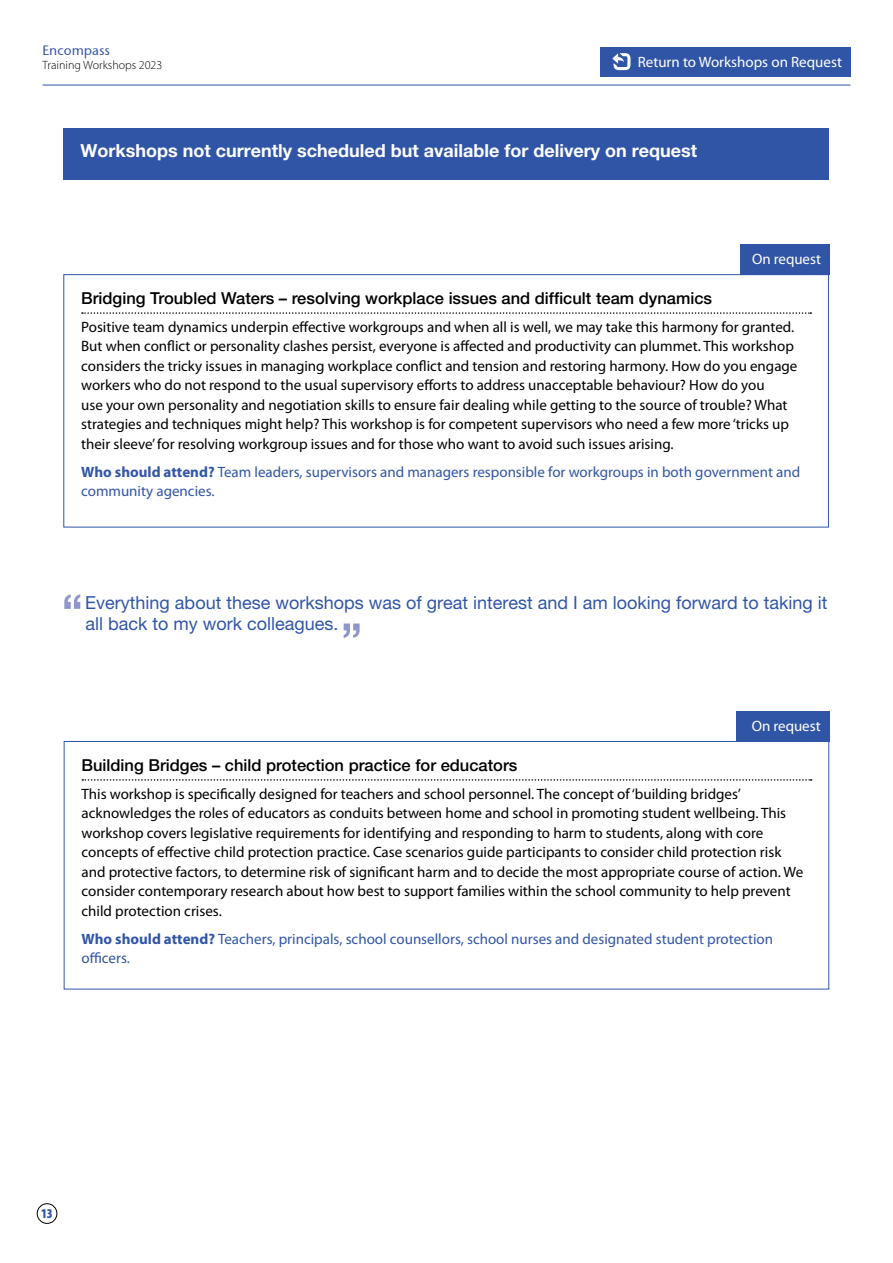
<style>
.page{position:relative;width:893px;height:1263px;background:#fff}
.page>*{position:absolute;margin:0;border:0;box-sizing:border-box;transform-origin:0 0}
.t1{font:18px/21.6px "Helvetica Neue LT Pro";color:#3155a6}
.t2{font:700 18px "Helvetica Neue LT Pro";color:#fff}
.t3{font:500 16.5px "Helvetica Neue LT Pro";color:#000}
.t4{font:15px/19.5px "Myriad Pro";color:#000}
.t5{font:15px/19.5px "Myriad Pro";color:#3155a6}
.t6{font:15px "Myriad Pro";color:#fff}
.t7{font:13.5px "Stone Sans OSITCTT Medium";color:#3155a6}
.t8{font:900 condensed 13.5px "Myriad Pro";color:#3155a6}
.t9{font:300 12px "Myriad Pro";color:#000}
.s1{font-weight:700}
</style>
<div class="page">
<hr style="left:43px;top:85px;width:807px;height:1px;background:#3155a6">
<div style="left:37px;top:1203px;width:20px;height:21px;border:1px solid #000;border-radius:50%"></div>
<div style="left:736px;top:711px;width:93px;height:30px;background:#3155a6"></div>
<svg style="left:82px;top:779px;width:730px;height:2px"></svg>
<div style="left:64px;top:741px;width:765px;height:248px;border:1px solid #3155a6"></div>
<svg style="left:82px;top:312px;width:729px;height:2px"></svg>
<div style="left:63px;top:274px;width:766px;height:253px;border:1px solid #3155a6"></div>
<div style="left:740px;top:244px;width:89px;height:30px;background:#3155a6"></div>
<div style="left:63px;top:128px;width:766px;height:51px;background:#3155a6"></div>
<svg style="left:64px;top:594px;width:16px;height:15px"></svg>
<svg style="left:344px;top:623px;width:16px;height:15px"></svg>
<div style="left:600px;top:47px;width:250px;height:30px;background:#3155a6"></div>
<svg style="left:612px;top:53px;width:18px;height:17px"></svg>
<p class="t7" style="left:43px;top:43px;width:69px">Encompass</p>
<p class="t9" style="left:43px;top:58px;width:121px">Training Workshops 2023</p>
<p class="t6" style="left:638px;top:54px;width:206px">Return to Workshops on Request</p>
<p class="t2" style="left:80px;top:140px;width:618px">Workshops not currently scheduled but available for delivery on request</p>
<p class="t6" style="left:752px;top:251px;width:70px">On request</p>
<p class="t3" style="left:81px;top:288px;width:632px">Bridging Troubled Waters – resolving workplace issues and difficult team dynamics</p>
<p class="t4" style="left:81px;top:317px;width:718px">Positive team dynamics underpin effective workgroups and when all is well, we may take this harmony for granted.<br>But when conflict or personality clashes persist, everyone is affected and productivity can plummet. This workshop considers the tricky issues in managing workplace conflict and tension and restoring harmony. How do you engage workers who do not respond to the usual supervisory efforts to address unacceptable behaviour? How do you<br>use your own personality and negotiation skills to ensure fair dealing while getting to the source of trouble? What strategies and techniques might help? This workshop is for competent supervisors who need a few more ‘tricks up their sleeve’ for resolving workgroup issues and for those who want to avoid such issues arising.</p>
<p class="t5" style="left:81px;top:462px;width:720px"><span class="s1">Who should attend?</span> Team leaders, supervisors and managers responsible for workgroups in both government and community agencies.</p>
<p class="t1" style="left:85px;top:591px;width:744px">Everything about these workshops was of great interest and I am looking forward to taking it all back to my work colleagues.</p>
<p class="t6" style="left:752px;top:718px;width:70px">On request</p>
<p class="t3" style="left:82px;top:755px;width:437px">Building Bridges – child protection practice for educators</p>
<p class="t4" style="left:82px;top:784px;width:723px">This workshop is specifically designed for teachers and school personnel. The concept of ‘building bridges’ acknowledges the roles of educators as conduits between home and school in promoting student wellbeing. This workshop covers legislative requirements for identifying and responding to harm to students, along with core concepts of effective child protection practice. Case scenarios guide participants to consider child protection risk and protective factors, to determine risk of significant harm and to decide the most appropriate course of action. We consider contemporary research about how best to support families within the school community to help prevent child protection crises.</p>
<p class="t5" style="left:82px;top:929px;width:693px"><span class="s1">Who should attend?</span> Teachers, principals, school counsellors, school nurses and designated student protection officers.</p>
<p class="t8" style="left:41px;top:1206px;width:13px">13</p>
</div>
